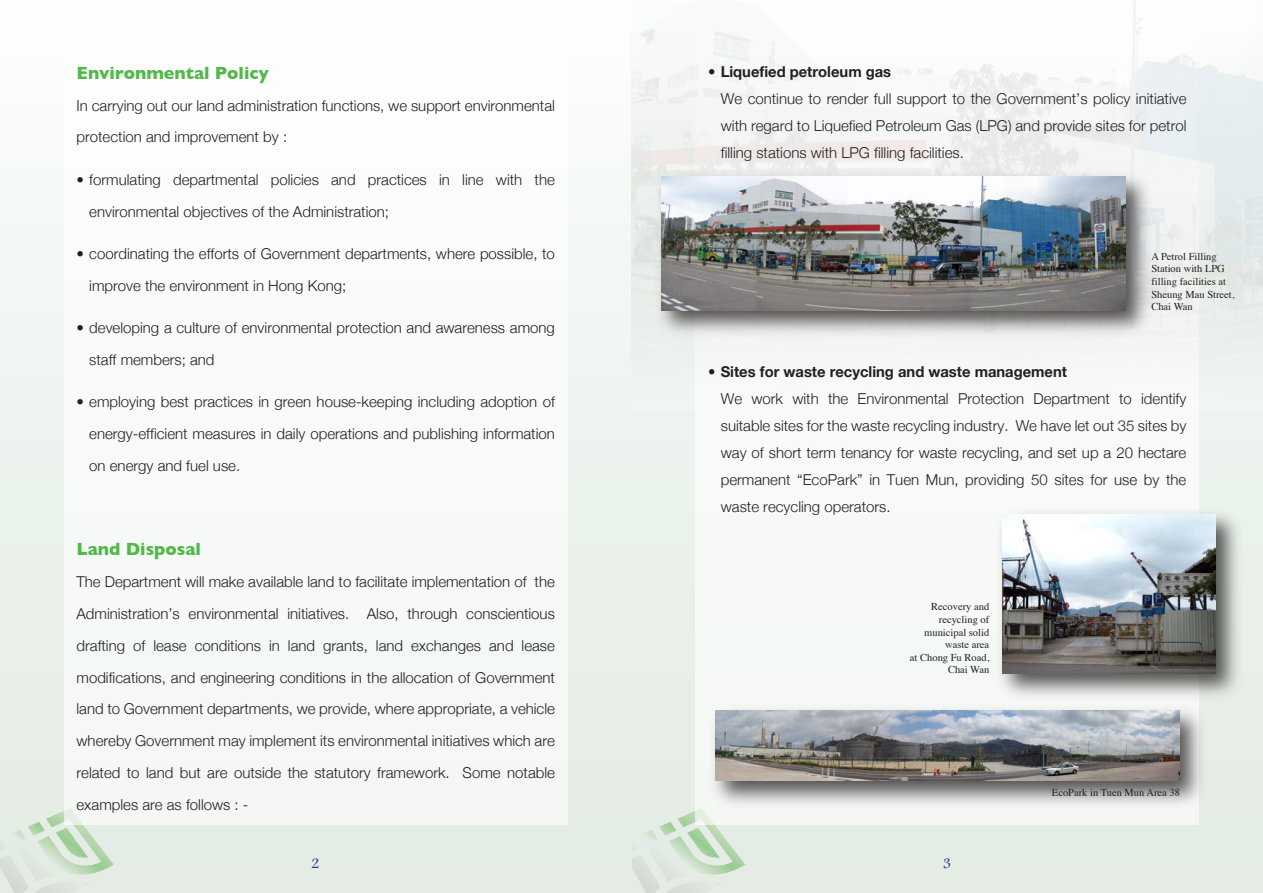
<style>
.page{position:relative;width:1263px;height:893px;background:#fff}
.page>*{position:absolute;margin:0;border:0;box-sizing:border-box;transform-origin:0 0}
.t1{font:700 18px "Gill Sans";color:#51b948}
.t2{font:300 15px/31.8px "Helvetica Neue";color:#231f20}
.t3{font:15px "Footlight MT Light";color:#2e3092}
.t4{font:10.5px/12.6px "Times";color:#231f20}
.s1{font-weight:700}
</style>
<div class="page">
<div style="left:631px;top:0;width:632px;height:893px;background:#e5ede5"></div>
<svg style="left:632px;top:811px;width:113px;height:82px"></svg>
<div style="left:695px;top:0;width:504px;height:825px;background:#f6f9f7"></div>
<div style="left:0;top:0;width:631px;height:893px;background:linear-gradient(to bottom,#fcfdfc,#e1ebe2)"></div>
<svg style="left:0;top:808px;width:114px;height:85px;background:#d7e5d6"></svg>
<div style="left:64px;top:0;width:504px;height:825px;background:#f8fbf9"></div>
<img style="left:631px;top:0;width:632px;height:412px">
<img style="left:650px;top:165px;width:508px;height:179px">
<img style="left:661px;top:176px;width:464px;height:134px">
<img style="left:1001px;top:513px;width:236px;height:184px">
<img style="left:1002px;top:514px;width:213px;height:160px">
<img style="left:704px;top:709px;width:497px;height:106px">
<img style="left:715px;top:711px;width:464px;height:70px">
<p class="t1" style="left:77px;top:62px;width:194px">Environmental Policy</p>
<p class="t2" style="left:77px;top:89px;width:480px">In carrying out our land administration functions, we support environmental protection and improvement by :</p>
<p class="t2" style="left:89px;top:163px;width:467px;text-indent:-13px">• formulating departmental policies and practices in line with the environmental objectives of the Administration;</p>
<p class="t2" style="left:89px;top:237px;width:467px;text-indent:-13px">• coordinating the efforts of Government departments, where possible, to improve the environment in Hong Kong;</p>
<p class="t2" style="left:89px;top:311px;width:467px;text-indent:-13px">• developing a culture of environmental protection and awareness among staff members; and</p>
<p class="t2" style="left:89px;top:386px;width:467px;text-align:justify;text-indent:-13px">• employing best practices in green house-keeping including adoption of energy-efficient measures in daily operations and publishing information on energy and fuel use.</p>
<p class="t1" style="left:77px;top:539px;width:126px">Land Disposal</p>
<p class="t2" style="left:77px;top:566px;width:480px;text-align:justify">The Department will make available land to facilitate implementation of the Administration’s environmental initiatives. Also, through conscientious drafting of lease conditions in land grants, land exchanges and lease modifications, and engineering conditions in the allocation of Government land to Government departments, we provide, where appropriate, a vehicle whereby Government may implement its environmental initiatives which are related to land but are outside the statutory framework. Some notable examples are as follows : -</p>
<p class="t3" style="left:311px;top:855px;width:10px">2</p>
<p class="t2" style="left:721px;top:57px;width:467px;line-height:27px;text-indent:-13px"><span class="s1">• Liquefied petroleum gas<br></span>We continue to render full support to the Government’s policy initiative with regard to Liquefied Petroleum Gas (LPG) and provide sites for petrol filling stations with LPG filling facilities.</p>
<p class="t4" style="left:1151px;top:249px;width:85px">A Petrol Filling<br>Station with LPG filling facilities at<br>Sheung Mau Street,<br>Chai Wan</p>
<p class="t2" style="left:721px;top:358px;width:467px;line-height:27px;text-indent:-13px"><span class="s1">• Sites for waste recycling and waste management<br></span>We work with the Environmental Protection Department to identify suitable sites for the waste recycling industry. We have let out 35 sites by way of short term tenancy for waste recycling, and set up a 20 hectare permanent “EcoPark” in Tuen Mun, providing 50 sites for use by the waste recycling operators.</p>
<p class="t4" style="left:910px;top:600px;width:81px;text-align:right">Recovery and recycling of municipal solid waste area<br>at Chong Fu Road,<br>Chai Wan</p>
<p class="t3" style="left:943px;top:855px;width:10px">3</p>
<p class="t4" style="left:1052px;top:785px;width:130px">EcoPark in Tuen Mun Area 38</p>
</div>
